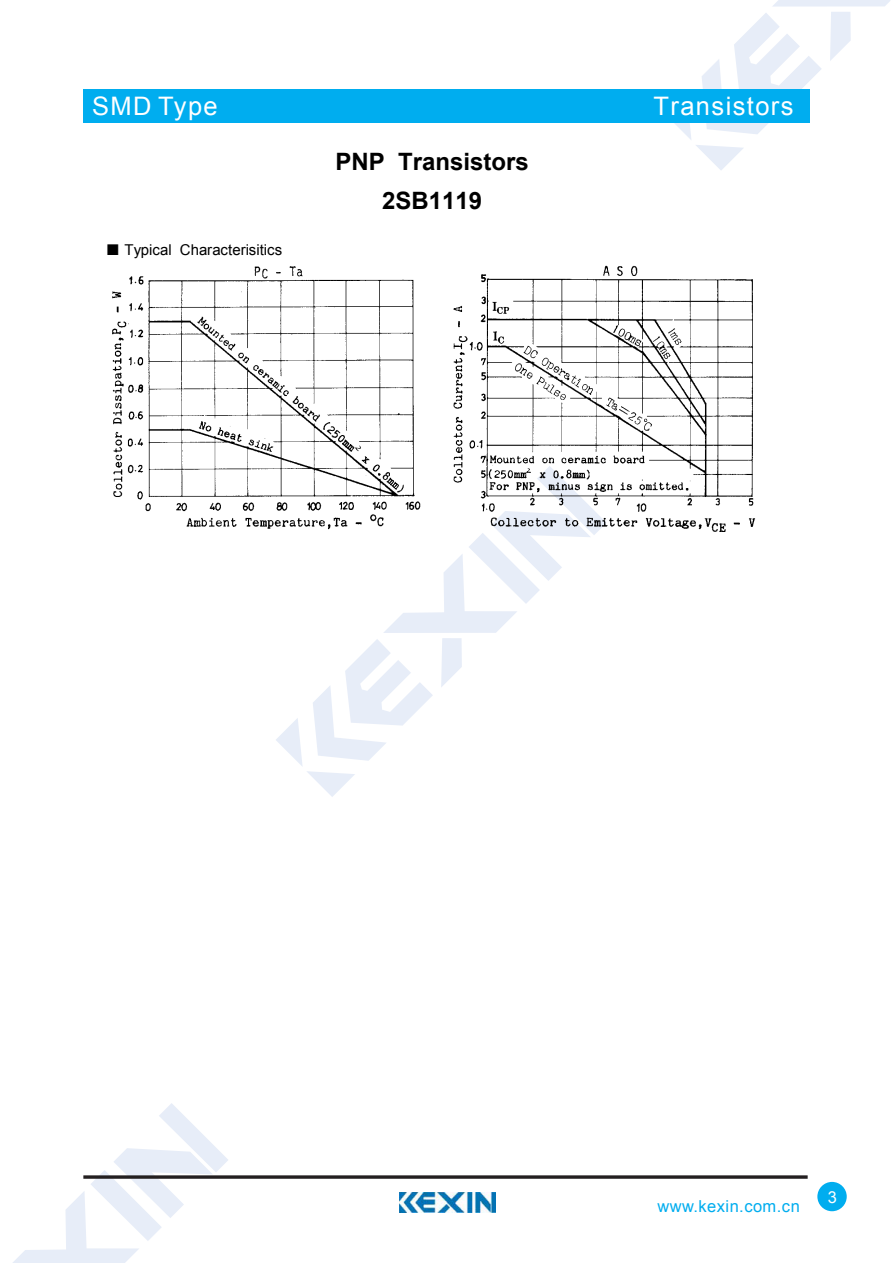
<style>
.page{position:relative;width:893px;height:1263px;background:#fff}
.page>*{position:absolute;margin:0;border:0;box-sizing:border-box;transform-origin:0 0}
.t1{font:25.5px "Arial";letter-spacing:.055em;color:#fff}
.t2{font:700 24px/39.3px "Arial";color:#000;text-align:center}
.t3{font:16.5px "Arial";letter-spacing:.025em;color:#00adef}
.t4{font:16.5px "Arial";color:#fff}
.t5{font:15px "Arial";color:#000}
.s1{font-family:"Sim Sun"}
</style>
<div class="page">
<svg style="left:276px;top:531px;width:322px;height:266px"></svg>
<svg style="left:674px;top:0;width:216px;height:170px"></svg>
<svg style="left:13px;top:1103px;width:215px;height:160px"></svg>
<div style="left:83px;top:89px;width:726px;height:34px;background:#00adef"></div>
<svg style="left:83px;top:1175px;width:725px;height:4px;background:#433f40"></svg>
<div style="left:817px;top:1182px;width:30px;height:29px;background:#00adef;border-radius:50%"></div>
<img style="left:400px;top:1193px;width:95px;height:20px">
<img style="left:112px;top:265px;width:644px;height:266px">
<h1 class="t1" style="left:92px;top:89px;width:127px">SMD Type</h1>
<p class="t5" style="left:105px;top:240px;width:178px"><span class="s1">■</span> Typical Characterisitics</p>
<h2 class="t2" style="left:336px;top:142px;width:195px">PNP Transistors<br>2SB1119</h2>
<h1 class="t1" style="left:654px;top:89px;width:141px">Transistors</h1>
<p class="t3" style="left:657px;top:1196px;width:144px">www.kexin.com.cn</p>
<p class="t4" style="left:828px;top:1186px;width:11px">3</p>
</div>
